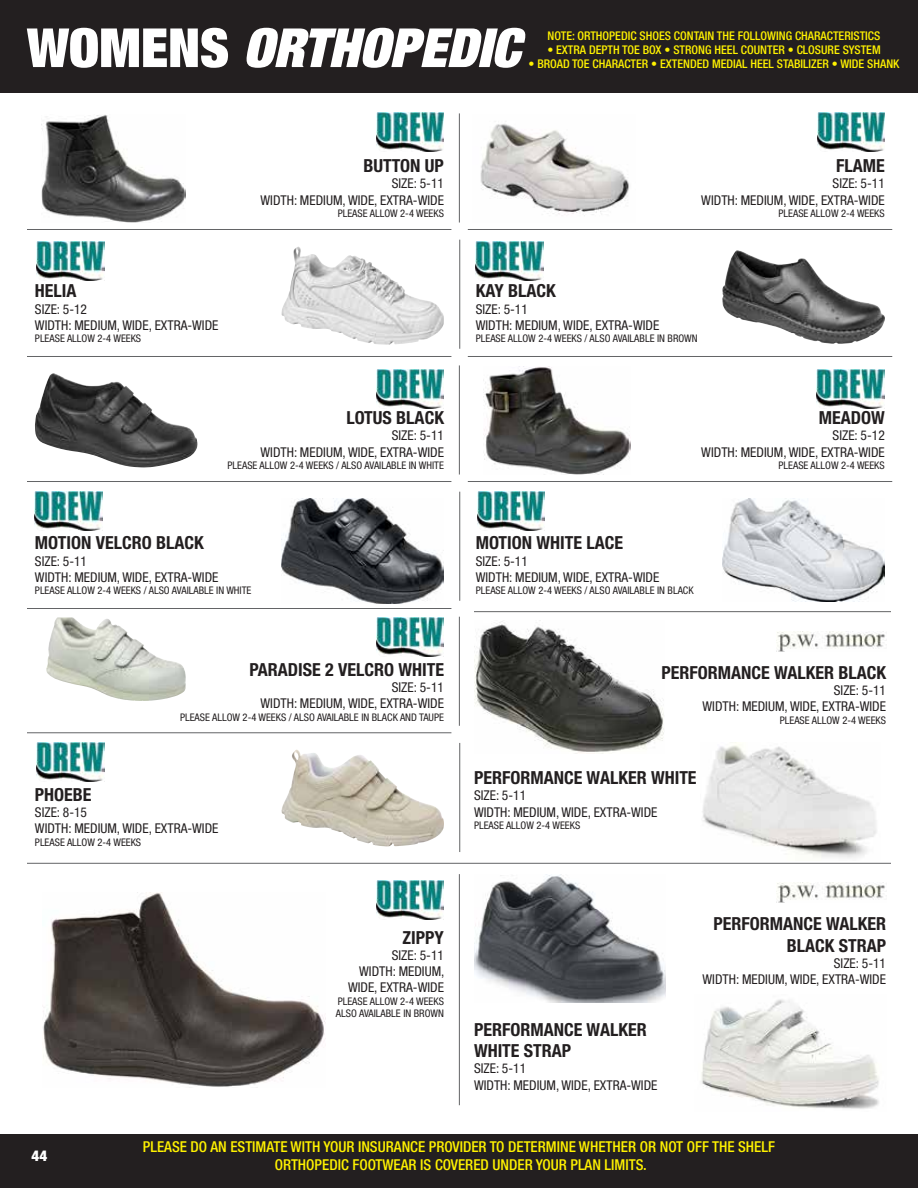
<style>
.page{position:relative;width:918px;height:1188px;background:#fff}
.page>*{position:absolute;margin:0;border:0;box-sizing:border-box;transform-origin:0 0}
.t1{font:italic 900 condensed 54px "Helvetica Neue LT Std";color:#fff}
.t2{font:700 condensed 18px/21.6px "Helvetica Neue LT Std";color:#231f20;text-align:right}
.t3{font:500 condensed 15px/18px "Helvetica Neue LT Std";color:#fff200;text-align:center}
.t4{font:900 condensed 15px "Helvetica Neue LT Std";color:#fff}
.t5{font:condensed 13.5px/16.2px "Helvetica Neue LT Std";color:#231f20;text-align:right}
.t6{font:500 condensed 12px "Helvetica Neue LT Std";color:#fff200}
.t7{font:condensed 10.5px/12.6px "Helvetica Neue LT Std";color:#231f20;text-align:right}
.s1{font-style:normal}
</style>
<div class="page">
<div style="left:0;top:1135px;width:918px;height:53px;background:#231f20"></div>
<div style="left:0;top:0;width:918px;height:93px;background:#231f20"></div>
<hr style="left:474px;top:611px;width:417px;height:1px;background:#636466">
<hr style="left:27px;top:863px;width:864px;height:1px;background:#636466">
<hr style="left:459px;top:874px;width:1px;height:231px;background:#636466">
<img style="left:43px;top:892px;width:283px;height:195px">
<img style="left:474px;top:621px;width:190px;height:133px">
<img style="left:474px;top:875px;width:191px;height:127px">
<img style="left:702px;top:744px;width:175px;height:114px">
<img style="left:701px;top:999px;width:178px;height:110px">
<img style="left:777px;top:882px;width:108px;height:21px">
<img style="left:777px;top:631px;width:108px;height:21px">
<hr style="left:27px;top:356px;width:424px;height:1px;background:#636466">
<hr style="left:468px;top:356px;width:424px;height:1px;background:#636466">
<hr style="left:27px;top:608px;width:424px;height:1px;background:#636466">
<hr style="left:27px;top:229px;width:424px;height:1px;background:#636466">
<hr style="left:468px;top:229px;width:424px;height:1px;background:#636466">
<hr style="left:27px;top:481px;width:424px;height:1px;background:#636466">
<hr style="left:468px;top:481px;width:424px;height:1px;background:#636466">
<hr style="left:27px;top:733px;width:424px;height:1px;background:#636466">
<hr style="left:459px;top:113px;width:1px;height:110px;background:#636466">
<hr style="left:459px;top:365px;width:1px;height:110px;background:#636466">
<hr style="left:459px;top:617px;width:1px;height:109px;background:#636466">
<hr style="left:459px;top:240px;width:1px;height:109px;background:#636466">
<hr style="left:459px;top:492px;width:1px;height:109px;background:#636466">
<hr style="left:459px;top:743px;width:1px;height:109px;background:#636466">
<img style="left:41px;top:115px;width:144px;height:108px">
<img style="left:480px;top:124px;width:149px;height:92px">
<img style="left:35px;top:373px;width:162px;height:94px">
<img style="left:483px;top:366px;width:148px;height:109px">
<img style="left:46px;top:617px;width:140px;height:84px">
<img style="left:282px;top:247px;width:162px;height:98px">
<img style="left:722px;top:250px;width:163px;height:94px">
<img style="left:282px;top:499px;width:162px;height:104px">
<img style="left:722px;top:499px;width:163px;height:103px">
<img style="left:282px;top:750px;width:162px;height:96px">
<img style="left:377px;top:112px;width:67px;height:39px">
<img style="left:818px;top:112px;width:67px;height:39px">
<img style="left:36px;top:242px;width:68px;height:38px">
<img style="left:476px;top:242px;width:68px;height:38px">
<img style="left:477px;top:492px;width:68px;height:38px">
<img style="left:35px;top:492px;width:68px;height:38px">
<img style="left:36px;top:743px;width:68px;height:39px">
<img style="left:376px;top:369px;width:68px;height:39px">
<img style="left:376px;top:617px;width:68px;height:39px">
<img style="left:817px;top:369px;width:68px;height:39px">
<img style="left:376px;top:881px;width:68px;height:38px">
<p class="t1" style="left:27px;top:13px;width:495px"><span class="s1">WO MENS</span> ORTHOPEDIC</p>
<p class="t6" style="left:548px;top:28px;width:334px">NOTE: ORTHOPEDIC SHOES CONTAIN THE FOLLOWING CHARACTERISTICS</p>
<p class="t6" style="left:547px;top:43px;width:335px">• EXTRA DEPTH TOE BOX • STRONG HEEL COUNTER • CLOSURE SYSTEM</p>
<p class="t6" style="left:529px;top:57px;width:372px">• BROAD TOE CHARACTER • EXTENDED MEDIAL HEEL STABILIZER • WIDE SHANK</p>
<p class="t2" style="left:35px;top:280px;width:43px">HELIA</p>
<p class="t5" style="left:35px;top:301px;width:185px;text-align:left">SIZE: 5-12<br>WIDTH: MEDIUM, WIDE, EXTRA-WIDE</p>
<p class="t7" style="left:35px;top:332px;width:39px">PLEASE ALLO</p>
<p class="t7" style="left:87px;top:332px;width:55px">W 2-4 WEEKS</p>
<p class="t2" style="left:363px;top:155px;width:82px">BUTTON UP</p>
<p class="t5" style="left:261px;top:176px;width:185px">SIZE: 5-11<br>WIDTH: MEDIUM, WIDE, EXTRA-WIDE</p>
<p class="t7" style="left:338px;top:207px;width:39px">PLEASE ALLO</p>
<p class="t7" style="left:390px;top:207px;width:55px">W 2-4 WEEKS</p>
<p class="t2" style="left:346px;top:407px;width:99px">LOTUS BLACK</p>
<p class="t5" style="left:261px;top:428px;width:185px">SIZE: 5-11<br>WIDTH: MEDIUM, WIDE, EXTRA-WIDE</p>
<p class="t7" style="left:228px;top:459px;width:39px">PLEASE ALLO</p>
<p class="t7" style="left:280px;top:459px;width:166px">W 2-4 WEEKS / ALSO AVAILABLE IN WHITE</p>
<p class="t2" style="left:35px;top:532px;width:170px">MOTION VELCRO BLACK</p>
<p class="t5" style="left:35px;top:553px;width:185px;text-align:left">SIZE: 5-11<br>WIDTH: MEDIUM, WIDE, EXTRA-WIDE</p>
<p class="t7" style="left:35px;top:584px;width:39px">PLEASE ALLO</p>
<p class="t7" style="left:87px;top:584px;width:166px">W 2-4 WEEKS / ALSO AVAILABLE IN WHITE</p>
<p class="t2" style="left:249px;top:658px;width:172px">PARADISE 2 VELCRO WHITE</p>
<p class="t5" style="left:261px;top:679px;width:185px">SIZE: 5-11<br>WIDTH: MEDIUM, WIDE, EXTRA-WIDE</p>
<p class="t7" style="left:180px;top:710px;width:39px">PLEASE ALLO</p>
<p class="t7" style="left:233px;top:710px;width:213px">W 2-4 WEEKS / ALSO AVAILABLE IN BLACK AND TAUPE</p>
<p class="t2" style="left:35px;top:783px;width:57px">PHOEBE</p>
<p class="t5" style="left:35px;top:804px;width:185px;text-align:left">SIZE: 8-15<br>WIDTH: MEDIUM, WIDE, EXTRA-WIDE</p>
<p class="t7" style="left:35px;top:836px;width:39px">PLEASE ALLO</p>
<p class="t7" style="left:87px;top:836px;width:55px">W 2-4 WEEKS</p>
<p class="t2" style="left:403px;top:926px;width:43px">ZIPPY</p>
<p class="t5" style="left:348px;top:947px;width:98px">SIZE: 5-11<br>WIDTH: MEDIUM,<br>WIDE, EXTRA-WIDE</p>
<p class="t7" style="left:338px;top:995px;width:39px">PLEASE ALLO</p>
<p class="t7" style="left:336px;top:995px;width:110px">W 2-4 WEEKS<br>ALSO AVAILABLE IN BROWN</p>
<p class="t2" style="left:836px;top:155px;width:49px">FLAME</p>
<p class="t5" style="left:701px;top:176px;width:185px">SIZE: 5-11<br>WIDTH: MEDIUM, WIDE, EXTRA-WIDE</p>
<p class="t7" style="left:779px;top:207px;width:39px">PLEASE ALLO</p>
<p class="t7" style="left:831px;top:207px;width:55px">W 2-4 WEEKS</p>
<p class="t2" style="left:476px;top:280px;width:82px">KAY BLACK</p>
<p class="t5" style="left:476px;top:301px;width:185px;text-align:left">SIZE: 5-11<br>WIDTH: MEDIUM, WIDE, EXTRA-WIDE</p>
<p class="t7" style="left:476px;top:332px;width:39px">PLEASE ALLO</p>
<p class="t7" style="left:528px;top:332px;width:171px">W 2-4 WEEKS / ALSO AVAILABLE IN BROWN</p>
<p class="t2" style="left:819px;top:407px;width:68px">MEADOW</p>
<p class="t5" style="left:701px;top:428px;width:185px">SIZE: 5-12<br>WIDTH: MEDIUM, WIDE, EXTRA-WIDE</p>
<p class="t7" style="left:779px;top:459px;width:39px">PLEASE ALLO</p>
<p class="t7" style="left:831px;top:459px;width:55px">W 2-4 WEEKS</p>
<p class="t2" style="left:476px;top:532px;width:84px">MOTION WHITE</p>
<p class="t2" style="left:587px;top:532px;width:37px">LACE</p>
<p class="t5" style="left:476px;top:553px;width:185px;text-align:left">SIZE: 5-11<br>WIDTH: MEDIUM, WIDE, EXTRA-WIDE</p>
<p class="t7" style="left:476px;top:584px;width:39px">PLEASE ALLO</p>
<p class="t7" style="left:528px;top:584px;width:167px">W 2-4 WEEKS / ALSO AVAILABLE IN black</p>
<p class="t2" style="left:661px;top:661px;width:226px">PERFORMANCE WALKER BLACK</p>
<p class="t5" style="left:703px;top:682px;width:185px">SIZE: 5-11<br>WIDTH: MEDIUM, WIDE, EXTRA-WIDE</p>
<p class="t7" style="left:780px;top:714px;width:39px">PLEASE ALLO</p>
<p class="t7" style="left:832px;top:714px;width:55px">W 2-4 WEEKS</p>
<p class="t2" style="left:474px;top:767px;width:200px">PERFORMANCE WALKER WHITE</p>
<p class="t5" style="left:474px;top:788px;width:185px;text-align:left">SIZE: 5-11<br>WIDTH: MEDIUM, WIDE, EXTRA-WIDE</p>
<p class="t7" style="left:474px;top:819px;width:39px">PLEASE ALLO</p>
<p class="t7" style="left:526px;top:819px;width:55px">W 2-4 WEEKS</p>
<p class="t2" style="left:474px;top:1018px;width:174px;text-align:left">PERFORMANCE WALKER<br>WHITE</p>
<p class="t2" style="left:524px;top:1040px;width:49px">STRAP</p>
<p class="t5" style="left:474px;top:1060px;width:185px;text-align:left">SIZE: 5-11<br>WIDTH: MEDIUM, WIDE, EXTRA-WIDE</p>
<p class="t2" style="left:713px;top:913px;width:174px">PERFORMANCE WALKER<br>BLACK sTRAP</p>
<p class="t5" style="left:703px;top:955px;width:185px">SIZE: 5-11<br>WIDTH: MEDIUM, WIDE, EXTRA-WIDE</p>
<p class="t4" style="left:32px;top:1147px;width:17px">44</p>
<p class="t3" style="left:143px;top:1137px;width:634px">PLEASE DO AN ESTIMATE WITH YOUR INSURANCE PROVIDER TO DETERMINE WHETHER OR NOT OFF THE SHELF<br>ORTHOPEDIC FOOTWEAR IS COVERED UNDER YOUR PLAN LIMITS.</p>
</div>
